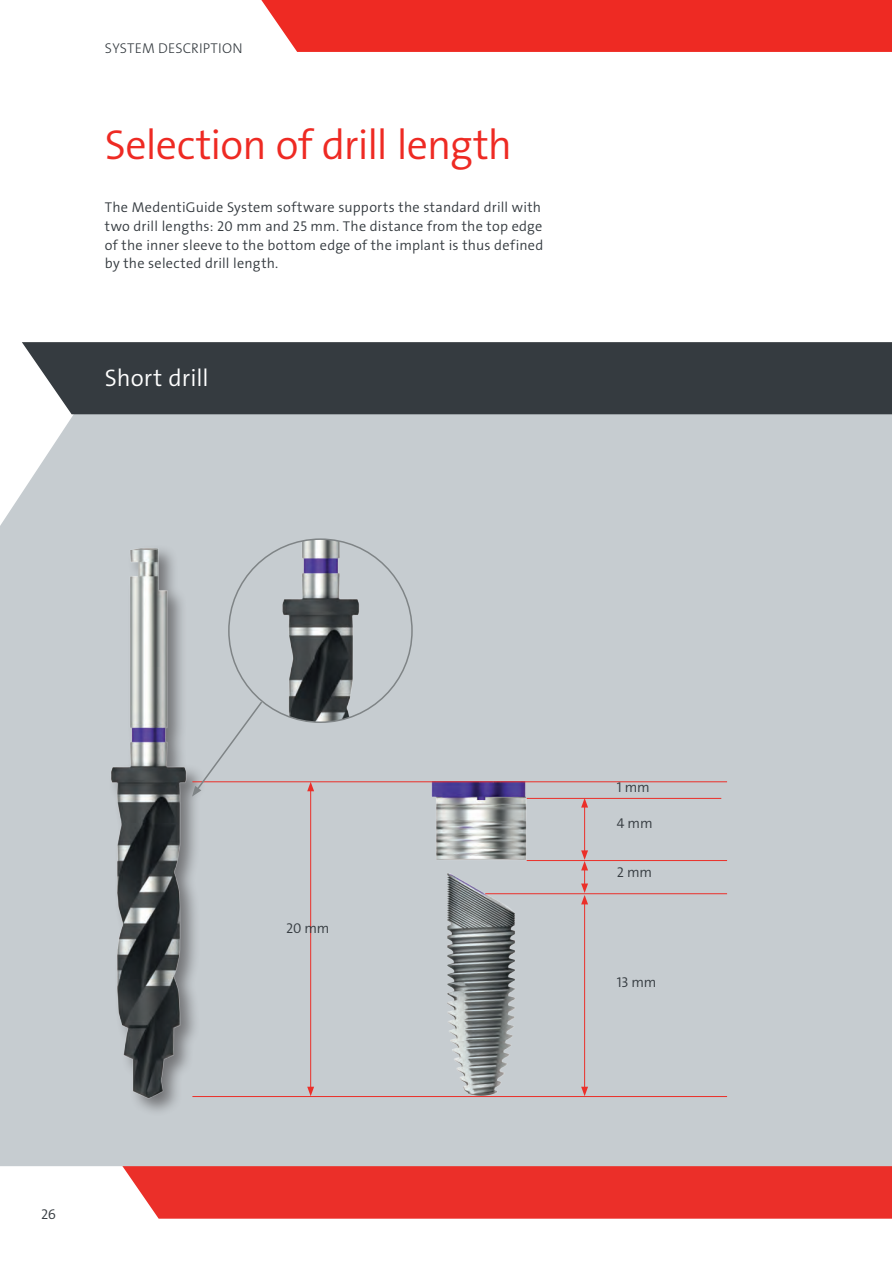
<style>
.page{position:relative;width:892px;height:1263px;background:#fff}
.page>*{position:absolute;margin:0;border:0;box-sizing:border-box;transform-origin:0 0}
.t1{font:42px "The Sans LP4 Se Lig";letter-spacing:-.02em;color:#ee2a23}
.t2{font:24px "The Sans LP4 Se Lig";color:#fff}
.t3{font:14.25px/18.8px "The Sans LP4 Se Lig";letter-spacing:.015em;color:#353b40}
.t4{font:14.25px "The Sans LP3 Lig";letter-spacing:.01em;color:#353b40}
</style>
<div class="page">
<div style="left:109px;top:1166px;width:783px;height:52px;background:#eb2f29"></div>
<div style="left:0;top:414px;width:892px;height:752px;background:#c6ccd0"></div>
<div style="left:22px;top:342px;width:870px;height:72px;background:#353b40"></div>
<img style="left:104px;top:514px;width:105px;height:623px">
<img style="left:396px;top:729px;width:131px;height:387px">
<hr style="left:192px;top:781px;width:535px;height:1px;background:#eb2f29">
<hr style="left:485px;top:893px;width:242px;height:1px;background:#eb2f29">
<hr style="left:526px;top:860px;width:201px;height:1px;background:#eb2f29">
<hr style="left:526px;top:798px;width:195px;height:1px;background:#eb2f29">
<hr style="left:310px;top:789px;width:1px;height:300px;background:#eb2f29">
<svg style="left:307px;top:1087px;width:7px;height:9px"></svg>
<svg style="left:307px;top:782px;width:7px;height:9px"></svg>
<hr style="left:584px;top:902px;width:1px;height:187px;background:#eb2f29">
<svg style="left:581px;top:1087px;width:7px;height:9px"></svg>
<hr style="left:584px;top:805px;width:1px;height:48px;background:#eb2f29">
<svg style="left:581px;top:850px;width:7px;height:54px"></svg>
<svg style="left:581px;top:798px;width:7px;height:9px"></svg>
<svg style="left:192px;top:700px;width:72px;height:96px;background:#c3c7cb"></svg>
<hr style="left:192px;top:1096px;width:535px;height:1px;background:#eb2f29">
<img style="left:229px;top:539px;width:183px;height:183px;border-radius:92px">
<div style="left:261px;top:0;width:631px;height:52px;background:#ee2a23"></div>
<p class="t4" style="left:105px;top:39px;width:139px">SYSTEM DESCRIPTION</p>
<h1 class="t1" style="left:105px;top:117px;width:409px">Selection of drill length</h1>
<p class="t3" style="left:105px;top:198px;width:440px">The MedentiGuide System software supports the standard drill with two drill lengths: 20 mm and 25 mm. The distance from the top edge of the inner sleeve to the bottom edge of the implant is thus defined by the selected drill length.</p>
<h2 class="t2" style="left:105px;top:363px;width:105px">Short drill</h2>
<p class="t3" style="left:41px;top:1204px;width:17px">26</p>
<p class="t3" style="left:286px;top:919px;width:45px">20 mm</p>
<p class="t3" style="left:617px;top:778px;width:35px">1 mm</p>
<p class="t3" style="left:617px;top:814px;width:37px">4 mm</p>
<p class="t3" style="left:617px;top:863px;width:37px">2 mm</p>
<p class="t3" style="left:617px;top:973px;width:41px">13 mm</p>
</div>
